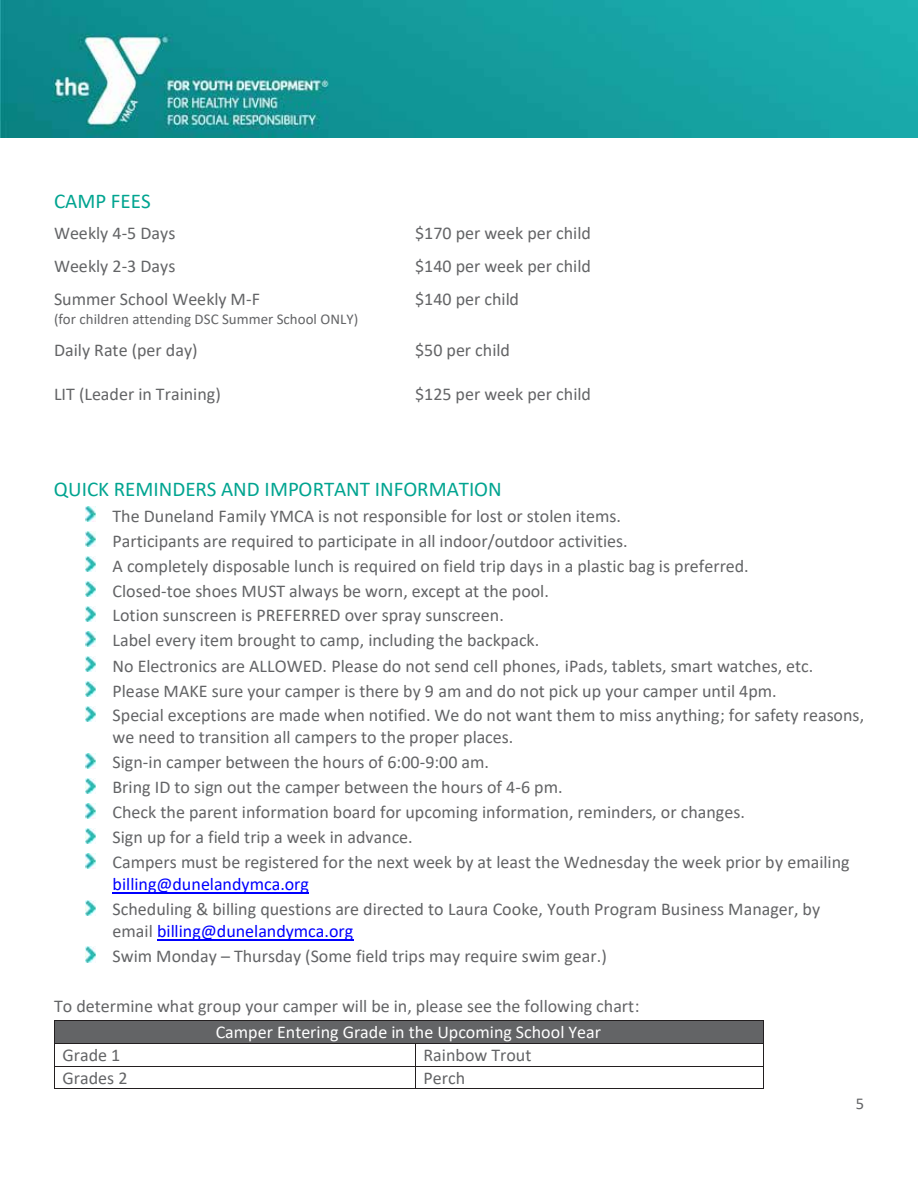
<style>
.page{position:relative;width:918px;height:1188px;background:#fff}
.page>*{position:absolute;margin:0;border:0;box-sizing:border-box;transform-origin:0 0}
.t1{font:21px "Calibri";color:#01a490}
.t2{font:18px/24.9px "Calibri";color:#636466}
.t3{font:18px "Calibri";color:#fff}
.t4{font:18px "Calibri";color:#00f}
.t5{font:16.5px "Calibri";color:#636466}
.t6{font:15px "Calibri";color:#636466}
.s1{color:#00f}
</style>
<div class="page">
<img style="left:0;top:0;width:918px;height:137px">
<img style="left:86px;top:507px;width:9px;height:15px">
<img style="left:86px;top:531px;width:9px;height:15px">
<img style="left:86px;top:556px;width:9px;height:16px">
<img style="left:86px;top:581px;width:9px;height:16px">
<img style="left:86px;top:606px;width:9px;height:15px">
<img style="left:86px;top:631px;width:9px;height:15px">
<img style="left:86px;top:656px;width:9px;height:15px">
<img style="left:86px;top:681px;width:9px;height:15px">
<img style="left:86px;top:706px;width:9px;height:15px">
<img style="left:86px;top:753px;width:9px;height:15px">
<img style="left:86px;top:778px;width:9px;height:15px">
<img style="left:86px;top:803px;width:9px;height:15px">
<img style="left:86px;top:828px;width:9px;height:15px">
<img style="left:86px;top:853px;width:9px;height:15px">
<hr style="left:113px;top:892px;width:196px;height:1px;background:#00f">
<img style="left:86px;top:900px;width:9px;height:15px">
<hr style="left:157px;top:939px;width:196px;height:1px;background:#00f">
<img style="left:86px;top:947px;width:9px;height:15px">
<div style="left:62px;top:1021px;width:693px;height:22px;background:#636466"></div>
<hr style="left:55px;top:1020px;width:708px;height:1px;background:#231f20">
<hr style="left:55px;top:1043px;width:360px;height:1px;background:#231f20">
<hr style="left:416px;top:1043px;width:347px;height:1px;background:#231f20">
<hr style="left:55px;top:1066px;width:360px;height:1px;background:#231f20">
<hr style="left:416px;top:1066px;width:347px;height:1px;background:#231f20">
<svg style="left:54px;top:1020px;width:1px;height:69px"></svg>
<hr style="left:55px;top:1089px;width:360px;height:1px;background:#231f20">
<svg style="left:415px;top:1043px;width:1px;height:46px"></svg>
<hr style="left:416px;top:1089px;width:347px;height:1px;background:#231f20">
<svg style="left:763px;top:1020px;width:1px;height:69px"></svg>
<p class="t1" style="left:54px;top:186px;width:98px">CAMP FEES</p>
<p class="t2" style="left:54px;top:220px;width:123px">Weekly 4-5 Days</p>
<p class="t2" style="left:415px;top:220px;width:177px">$170 per week per child</p>
<p class="t2" style="left:54px;top:253px;width:123px">Weekly 2-3 Days</p>
<p class="t2" style="left:415px;top:253px;width:177px">$140 per week per child</p>
<p class="t2" style="left:54px;top:286px;width:208px">Summer School Weekly M-F</p>
<p class="t6" style="left:54px;top:309px;width:306px">(for children attending DSC Summer School ONLY)</p>
<p class="t2" style="left:415px;top:286px;width:106px">$140 per child</p>
<p class="t2" style="left:54px;top:337px;width:145px">Daily Rate (per day)</p>
<p class="t2" style="left:54px;top:381px;width:168px">LIT (Leader in Training)</p>
<p class="t2" style="left:415px;top:337px;width:97px">$50 per child</p>
<p class="t2" style="left:415px;top:381px;width:177px">$125 per week per child</p>
<p class="t1" style="left:54px;top:474px;width:449px">QUICK REMINDERS AND IMPORTANT INFORMATION</p>
<p class="t2" style="left:113px;top:503px;width:753px">The Duneland Family YMCA is not responsible for lost or stolen items.<br>Participants are required to participate in all indoor/outdoor activities.<br>A completely disposable lunch is required on field trip days in a plastic bag is preferred.<br>Closed-toe shoes MUST always be worn, except at the pool.<br>Lotion sunscreen is PREFERRED over spray sunscreen.<br>Label every item brought to camp, including the backpack.<br>No Electronics are ALLOWED. Please do not send cell phones, iPads, tablets, smart watches, etc.<br>Please MAKE sure your camper is there by 9 am and do not pick up your camper until 4pm.<br>Special exceptions are made when notified. We do not want them to miss anything; for safety reasons,</p>
<p class="t2" style="left:113px;top:724px;width:739px">we need to transition all campers to the proper places.<br>Sign-in camper between the hours of 6:00-9:00 am.<br>Bring ID to sign out the camper between the hours of 4-6 pm.<br>Check the parent information board for upcoming information, reminders, or changes.<br>Sign up for a field trip a week in advance.<br>Campers must be registered for the next week by at least the Wednesday the week prior by emailing</p>
<p class="t4" style="left:113px;top:872px;width:198px">billing@dunelandymca.org</p>
<p class="t2" style="left:113px;top:898px;width:709px;line-height:21.9px">Scheduling &amp; billing questions are directed to Laura Cooke, Youth Program Business Manager, by email <span class="s1">billing@dunelandymca.org</span></p>
<p class="t2" style="left:113px;top:943px;width:496px">Swim Monday – Thursday (Some field trips may require swim gear.)</p>
<p class="t2" style="left:54px;top:993px;width:587px">To determine what group your camper will be in, please see the following chart:</p>
<p class="t3" style="left:216px;top:1020px;width:387px">Camper Entering Grade in the Upcoming School Year</p>
<p class="t2" style="left:62px;top:1042px;width:59px">Grade 1</p>
<p class="t2" style="left:423px;top:1042px;width:109px">Rainbow Trout</p>
<p class="t2" style="left:62px;top:1065px;width:67px">Grades 2</p>
<p class="t2" style="left:423px;top:1065px;width:43px">Perch</p>
<p class="t5" style="left:856px;top:1093px;width:10px">5</p>
</div>
